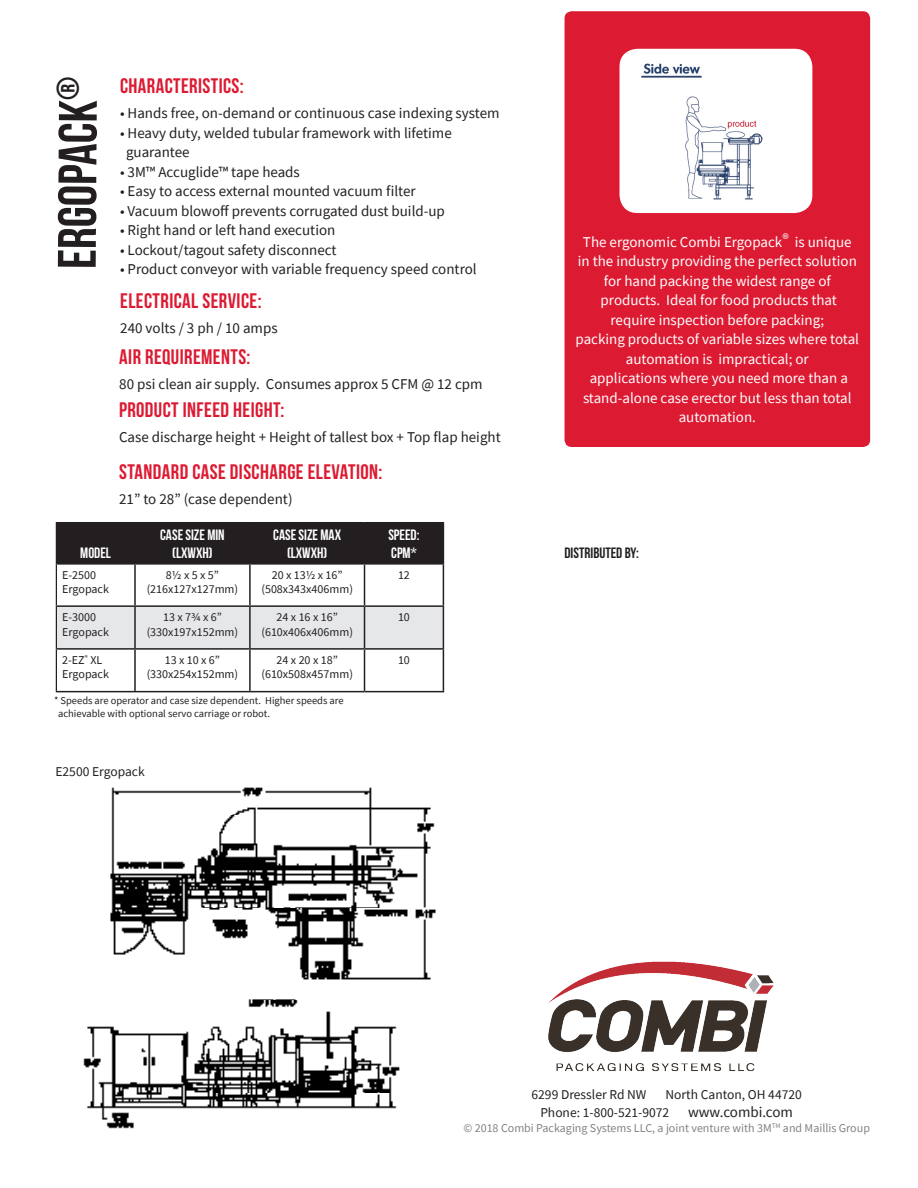
<style>
.page{position:relative;width:918px;height:1188px;background:#fff}
.page>*{position:absolute;margin:0;border:0;box-sizing:border-box;transform-origin:0 0}
.t1{font:54px "Bebas Neue";letter-spacing:-.005em;color:#231f20}
.t2{font:21px "Bebas Neue";letter-spacing:.02em;color:#dc1a32}
.t3{font:15px/19.5px "Source Sans Pro";color:#231f20}
.t4{font:15px/19.5px "Source Sans Pro";color:#fff;text-align:center}
.t5{font:15px "Bebas Neue";color:#fff}
.t6{font:15px "Bebas Neue";color:#231f20}
.t7{font:13.5px "Source Sans Pro";color:#231f20}
.t8{font:12px/14.4px "Source Sans Pro";color:#231f20}
.t9{font:12px "Source Sans Pro";color:#808285}
.t10{font:10.5px/12.6px "Source Sans Pro";color:#231f20}
</style>
<div class="page">
<div style="left:57px;top:523px;width:386px;height:40px;background:#231f20"></div>
<svg style="left:57px;top:607px;width:386px;height:84px"></svg>
<hr style="left:134px;top:565px;width:2px;height:40px;background:#231f20">
<hr style="left:249px;top:565px;width:2px;height:40px;background:#231f20">
<hr style="left:364px;top:565px;width:1px;height:40px;background:#231f20">
<hr style="left:443px;top:565px;width:1px;height:40px;background:#231f20">
<hr style="left:56px;top:605px;width:79px;height:2px;background:#231f20">
<hr style="left:135px;top:605px;width:115px;height:2px;background:#231f20">
<hr style="left:134px;top:607px;width:2px;height:41px;background:#231f20">
<hr style="left:250px;top:605px;width:115px;height:2px;background:#231f20">
<hr style="left:249px;top:607px;width:2px;height:41px;background:#231f20">
<hr style="left:365px;top:605px;width:79px;height:2px;background:#231f20">
<hr style="left:364px;top:607px;width:1px;height:41px;background:#231f20">
<hr style="left:443px;top:607px;width:1px;height:41px;background:#231f20">
<hr style="left:56px;top:648px;width:79px;height:2px;background:#231f20">
<hr style="left:135px;top:648px;width:115px;height:2px;background:#231f20">
<hr style="left:134px;top:650px;width:2px;height:41px;background:#231f20">
<hr style="left:250px;top:648px;width:115px;height:2px;background:#231f20">
<hr style="left:249px;top:650px;width:2px;height:41px;background:#231f20">
<hr style="left:365px;top:648px;width:79px;height:2px;background:#231f20">
<hr style="left:364px;top:650px;width:1px;height:41px;background:#231f20">
<hr style="left:443px;top:650px;width:1px;height:41px;background:#231f20">
<hr style="left:56px;top:691px;width:79px;height:1px;background:#231f20">
<hr style="left:135px;top:691px;width:115px;height:1px;background:#231f20">
<hr style="left:250px;top:691px;width:115px;height:1px;background:#231f20">
<hr style="left:365px;top:691px;width:79px;height:1px;background:#231f20">
<hr style="left:134px;top:523px;width:2px;height:40px;background:#231f20">
<hr style="left:249px;top:523px;width:2px;height:40px;background:#231f20">
<hr style="left:364px;top:523px;width:1px;height:40px;background:#231f20">
<hr style="left:443px;top:523px;width:1px;height:40px;background:#231f20">
<hr style="left:56px;top:563px;width:79px;height:2px;background:#231f20">
<hr style="left:135px;top:563px;width:115px;height:2px;background:#231f20">
<hr style="left:250px;top:563px;width:115px;height:2px;background:#231f20">
<hr style="left:365px;top:563px;width:79px;height:2px;background:#231f20">
<div style="left:54px;top:520px;width:414px;height:178px;border:2px solid #fff"></div>
<div style="left:565px;top:11px;width:305px;height:436px;background:#dc1a32;border-radius:7px"></div>
<img style="left:620px;top:49px;width:192px;height:164px">
<img style="left:83px;top:787px;width:353px;height:342px">
<img style="left:548px;top:961px;width:226px;height:110px">
<p class="t1" style="left:48px;top:269px;width:194px;rotate:-90deg">ERGOPACK<sup>®</sup></p>
<p class="t2" style="left:120px;top:74px;width:125px">CHARACTERISTICS:</p>
<p class="t3" style="left:120px;top:103px;width:381px">• Hands free, on-demand or continuous case indexing system</p>
<p class="t3" style="left:126px;top:123px;width:327px;text-indent:-6px">• Heavy duty, welded tubular framework with lifetime guarantee</p>
<p class="t3" style="left:120px;top:162px;width:181px">• 3M™ Accuglide™ tape heads</p>
<p class="t3" style="left:120px;top:181px;width:297px">• Easy to access external mounted vacuum filter</p>
<p class="t3" style="left:120px;top:201px;width:326px">• Vacuum blowoff prevents corrugated dust build-up</p>
<p class="t3" style="left:120px;top:220px;width:217px">• Right hand or left hand execution</p>
<p class="t3" style="left:120px;top:240px;width:218px">• Lockout/tagout safety disconnect</p>
<p class="t3" style="left:120px;top:259px;width:358px">• Product conveyor with variable frequency speed control</p>
<p class="t2" style="left:120px;top:289px;width:143px">ELECTRICAL SERVICE:</p>
<p class="t3" style="left:120px;top:318px;width:159px">240 volts / 3 ph / 10 amps</p>
<p class="t2" style="left:119px;top:345px;width:133px">AIR REQUIREMENTS:</p>
<p class="t3" style="left:119px;top:374px;width:365px">80 psi clean air supply. Consumes approx 5 CFM @ 12 cpm</p>
<p class="t2" style="left:119px;top:398px;width:167px">PRODUCT INFEED HEIGHT:</p>
<p class="t3" style="left:119px;top:427px;width:383px">Case discharge height + Height of tallest box + Top flap height</p>
<p class="t2" style="left:119px;top:460px;width:265px">STANDARD CASE DISCHARGE ELEVATION:</p>
<p class="t3" style="left:119px;top:489px;width:175px">21” to 28” (case dependent)</p>
<p class="t5" style="left:80px;top:544px;width:32px">MODEL</p>
<p class="t5" style="left:160px;top:526px;width:66px">CASE SIZE MIN</p>
<p class="t5" style="left:172px;top:544px;width:42px">(LXWXH)</p>
<p class="t5" style="left:273px;top:526px;width:69px">CASE SIZE MAX</p>
<p class="t5" style="left:287px;top:544px;width:42px">(LXWXH)</p>
<p class="t5" style="left:388px;top:526px;width:33px">SPEED:</p>
<p class="t5" style="left:391px;top:544px;width:27px">CPM*</p>
<p class="t8" style="left:62px;top:568px;width:48px">E-2500<br>Ergopack</p>
<p class="t8" style="left:166px;top:568px;width:54px">8½ x 5 x 5”</p>
<p class="t8" style="left:147px;top:582px;width:93px">(216x127x127mm)</p>
<p class="t8" style="left:62px;top:610px;width:48px">E-3000<br>Ergopack</p>
<p class="t8" style="left:163px;top:610px;width:60px">13 x 7¾ x 6”</p>
<p class="t8" style="left:147px;top:624px;width:93px">(330x197x152mm)</p>
<p class="t8" style="left:272px;top:568px;width:72px">20 x 13½ x 16”</p>
<p class="t8" style="left:261px;top:582px;width:93px">(508x343x406mm)</p>
<p class="t8" style="left:277px;top:610px;width:63px">24 x 16 x 16”</p>
<p class="t8" style="left:261px;top:624px;width:93px">(610x406x406mm)</p>
<p class="t8" style="left:62px;top:653px;width:48px">2-EZ<sup>®</sup> XL<br>Ergopack</p>
<p class="t8" style="left:147px;top:653px;width:93px;text-align:center">13 x 10 x 6” (330x254x152mm)</p>
<p class="t8" style="left:277px;top:653px;width:63px">24 x 20 x 18”</p>
<p class="t8" style="left:261px;top:667px;width:93px">(610x508x457mm)</p>
<p class="t10" style="left:58px;top:694px;width:287px;text-indent:-4px">* Speeds are operator and case size dependent. Higher speeds are achievable with optional servo carriage or robot.</p>
<p class="t7" style="left:56px;top:762px;width:91px">E2500 Ergopack</p>
<p class="t8" style="left:398px;top:568px;width:13px">12</p>
<p class="t8" style="left:398px;top:610px;width:13px">10</p>
<p class="t8" style="left:398px;top:653px;width:13px">10</p>
<p class="t4" style="left:578px;top:232px;width:281px">The ergonomic Combi Ergopack® is unique in the industry providing the perfect solution for hand packing the widest range of</p>
<p class="t4" style="left:601px;top:291px;width:238px">products. Ideal for food products that</p>
<p class="t4" style="left:576px;top:310px;width:285px">require inspection before packing;<br>packing products of variable sizes where total automation is impractical; or<br>applications where you need more than a stand-alone case erector but less than total automation.</p>
<p class="t6" style="left:565px;top:544px;width:76px">DISTRIBUTED BY:</p>
<p class="t7" style="left:532px;top:1086px;width:117px">6299 Dressler Rd NW</p>
<p class="t7" style="left:665px;top:1086px;width:138px">North Canton, OH 44720</p>
<p class="t7" style="left:540px;top:1104px;width:130px">Phone: 1-800-521-9072</p>
<p class="t3" style="left:688px;top:1102px;width:107px">www.combi.com</p>
<p class="t9" style="left:463px;top:1120px;width:408px">© 2018 Combi Packaging Systems LLC, a joint venture with 3M<sup>TM</sup> and Maillis Group</p>
</div>
